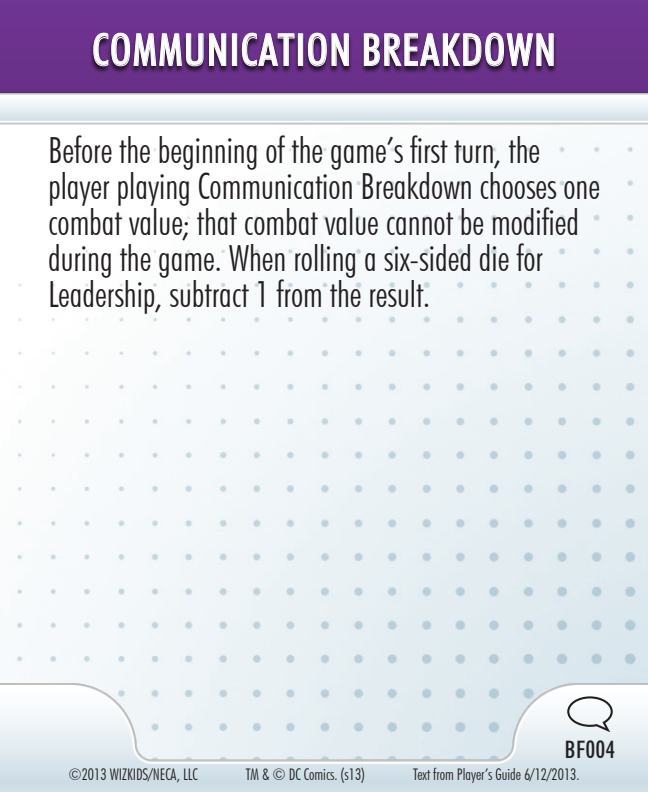
<style>
.page{position:relative;width:648px;height:792px;background:#fff}
.page>*{position:absolute;margin:0;border:0;box-sizing:border-box;transform-origin:0 0}
.t1{font:500 condensed 44px "Futura BT";letter-spacing:.025em;color:#fff}
.t2{font:300 condensed 36px/36px "Futura BT";color:#231f20}
.t3{font:500 condensed 24px "Futura BT";letter-spacing:.03em;color:#231f20}
.t4{font:300 condensed 16px "Futura BT";color:#231f20}
</style>
<div class="page">
<img style="left:0;top:92px;width:648px;height:591px">
<img style="left:0;top:683px;width:648px;height:109px">
<div style="left:0;top:0;width:648px;height:92px;background:#6d328f"></div>
<svg style="left:564px;top:739px;width:52px;height:21px"></svg>
<div style="left:90px;top:34px;width:467px;height:40px;background:#231f20;opacity:.75"></div>
<svg style="left:93px;top:33px;width:134px;height:34px"></svg>
<div style="left:232px;top:34px;width:5px;height:32px;border:1px solid #fff"></div>
<svg style="left:242px;top:33px;width:53px;height:34px"></svg>
<div style="left:298px;top:34px;width:5px;height:32px;border:1px solid #fff"></div>
<svg style="left:308px;top:33px;width:41px;height:34px"></svg>
<svg style="left:364px;top:33px;width:190px;height:34px"></svg>
<svg style="left:567px;top:696px;width:46px;height:36px"></svg>
<p class="t1" style="left:92px;top:23px;width:465px">COMMUNICATION BREAKDOWN</p>
<p class="t2" style="left:48px;top:132px;width:554px">Before the beginning of the game’s first turn, the player playing Communication Breakdown chooses one combat value; that combat value cannot be modified during the game. When rolling a six-sided die for Leadership, subtract 1 from the result.</p>
<p class="t3" style="left:565px;top:735px;width:52px">BF004</p>
<p class="t4" style="left:68px;top:765px;width:131px">©2013 WIZKIDS/NECA, LLC</p>
<p class="t4" style="left:246px;top:765px;width:121px">TM &amp; © DC Comics. (s13)</p>
<p class="t4" style="left:413px;top:765px;width:168px">Text from Player’s Guide 6/12/2013.</p>
</div>
